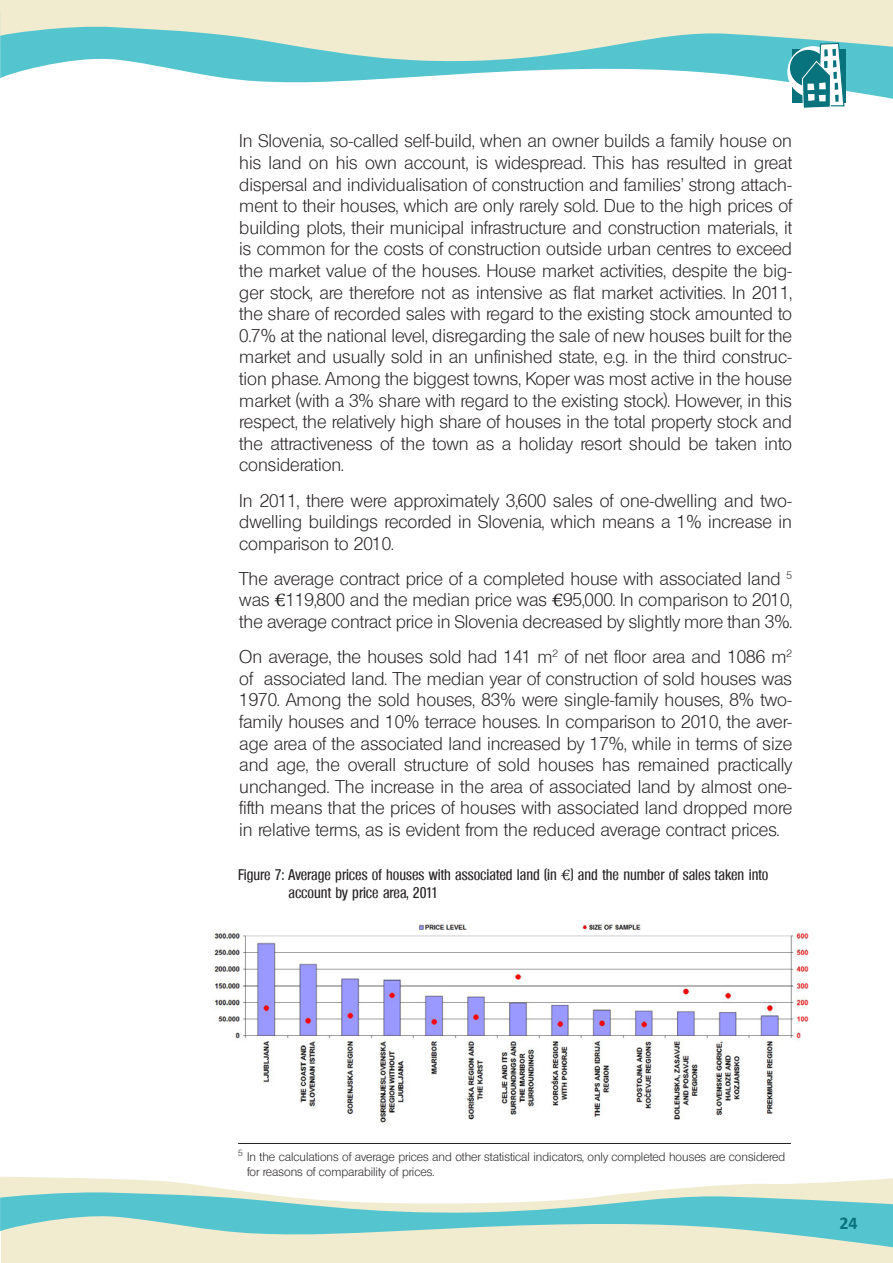
<style>
.page{position:relative;width:893px;height:1263px;background:#fff}
.page>*{position:absolute;margin:0;border:0;box-sizing:border-box;transform-origin:0 0}
.t1{font:18px/21.6px "Olympia L Light";color:#231f20;text-align:justify}
.t2{font:700 18px "Calibri";color:#09737d}
.t3{font:15px/18px "Olympia MC Medium Cond";color:#231f20}
.t4{font:12px/15px "Olympia L Light";color:#231f20}
.s1{font-family:"Cambria"}
</style>
<div class="page">
<div style="left:1px;top:1209px;width:891px;height:54px;background:#f1ebd0"></div>
<svg style="left:0;top:65px;width:893px;height:34px"></svg>
<svg style="left:0;top:0;width:893px;height:65px;background:#beded0"></svg>
<svg style="left:0;top:1214px;width:893px;height:33px"></svg>
<svg style="left:0;top:1177px;width:893px;height:37px"></svg>
<div style="left:792px;top:49px;width:54px;height:54px;background:#09737d"></div>
<svg style="left:787px;top:46px;width:52px;height:52px"></svg>
<div style="left:790px;top:50px;width:36px;height:36px;background:#09737d;border-radius:50%"></div>
<svg style="left:802px;top:42px;width:43px;height:67px"></svg>
<img style="left:213px;top:923px;width:596px;height:200px">
<hr style="left:238px;top:1143px;width:553px;height:1px;background:#231f20">
<p class="t1" style="left:239px;top:130px;width:554px">In Slovenia, so-called self-build, when an owner builds a family house on his land on his own account, is widespread. This has resulted in great dispersal and individualisation of construction and families’ strong attach&shy;ment to their houses, which are only rarely sold. Due to the high prices of building plots, their municipal infrastructure and construction materials, it is common for the costs of construction outside urban centres to exceed the market value of the houses. House market activities, despite the big&shy;ger stock, are therefore not as intensive as flat market activities. In 2011, the share of recorded sales with regard to the existing stock amounted to 0.7% at the national level, disregarding the sale of new houses built for the market and usually sold in an unfinished state, e.g. in the third construc&shy;tion phase. Among the biggest towns, Koper was most active in the house market (with a 3% share with regard to the existing stock). However, in this respect, the relatively high share of houses in the total property stock and the attractiveness of the town as a holiday resort should be taken into consideration.</p>
<p class="t1" style="left:239px;top:489px;width:554px">In 2011, there were approximately 3,600 sales of one-dwelling and two&shy;dwelling buildings recorded in Slovenia, which means a 1% increase in comparison to 2010.</p>
<p class="t1" style="left:239px;top:568px;width:554px">The average contract price of a completed house with associated land <sup>5 </sup>was <span class="s1">€</span>119,800 and the median price was <span class="s1">€</span>95,000. In comparison to 2010, the average contract price in Slovenia decreased by slightly more than 3%.</p>
<p class="t1" style="left:239px;top:646px;width:554px">On average, the houses sold had 141 m<sup>2</sup> of net floor area and 1086 m<sup>2 </sup>of associated land. The median year of construction of sold houses was 1970. Among the sold houses, 83% were single-family houses, 8% two&shy;family houses and 10% terrace houses. In comparison to 2010, the aver&shy;age area of the associated land increased by 17%, while in terms of size and age, the overall structure of sold houses has remained practically unchanged. The increase in the area of associated land by almost one&shy;fifth means that the prices of houses with associated land dropped more in relative terms, as is evident from the reduced average contract prices.</p>
<p class="t3" style="left:289px;top:865px;width:481px;text-indent:-50px">Figure 7: Average prices of houses with associated land (in <span class="s1">€</span>) and the number of sales taken into account by price area, 2011</p>
<p class="t4" style="left:247px;top:1149px;width:540px;text-indent:-9px"><sup>5</sup> In the calculations of average prices and other statistical indicators, only completed houses are considered for reasons of comparability of prices.</p>
<p class="t2" style="left:839px;top:1211px;width:20px">24</p>
</div>
